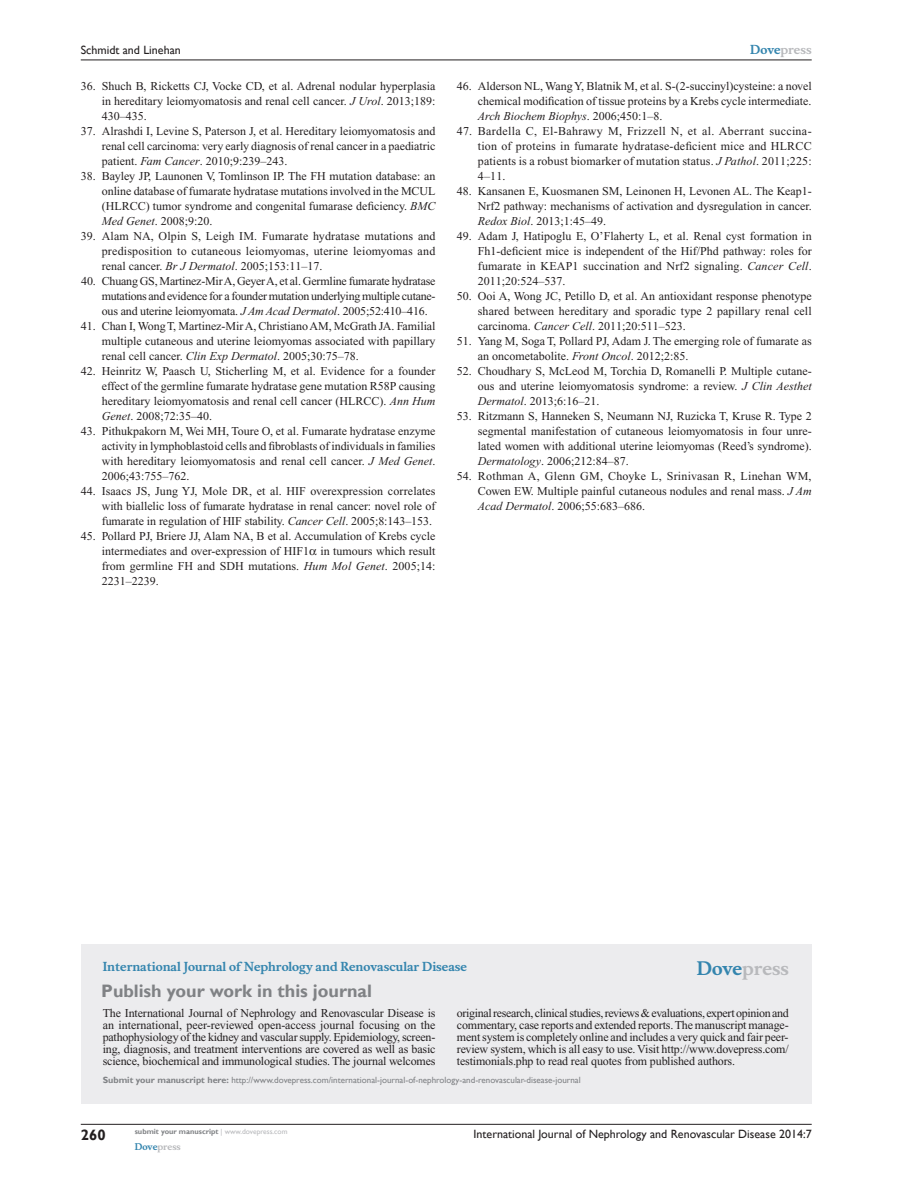
<style>
.page{position:relative;width:918px;height:1188px;background:#fff}
.page>*{position:absolute;margin:0;border:0;box-sizing:border-box;transform-origin:0 0}
.PromBx-H1{font:700 18px "Gill Sans";color:#808285}
.PromBx-Brand{font:700 18px "Musee";color:#b8b9bc}
.t1{font:700 15px "Gill Sans";color:#231f20}
.RefNL2{font:12px/15px "Times New Roman";color:#231f20;text-align:justify}
.PromBx-Tx{font:12px/12px "Times New Roman";letter-spacing:-.015em;color:#231f20;text-align:justify}
.t2{font:12px "Gill Sans";color:#231f20}
.PromBx-JrnlName{font:700 12px "Musee";color:#3485ae}
.t3{font:700 12px "Musee";color:#b8b9bc}
.PromBx-SubmitMssWebA{font:9px "Gill Sans";color:#808285}
.t4{font:700 9px "Musee";color:#b8b9bc}
.t5{font:700 7.5px "Gill Sans";color:#808285}
.s1{font-style:italic}
.s2{color:#3485ae}
.s3{font-weight:700}
.s4{font-weight:400;color:#b8b9bc}
</style>
<div class="page">
<div style="left:81px;top:944px;width:731px;height:159px;background:#ececee"></div>
<hr style="left:81px;top:1124px;width:731px;height:1px;background:#231f20">
<hr style="left:81px;top:60px;width:731px;height:1px;background:#231f20">
<p class="t2" style="left:81px;top:43px;width:102px">Schmidt and Linehan</p>
<p class="RefNL2" style="left:102px;top:79px;width:335px;text-indent:-21px">36. Shuch B, Ricketts CJ, Vocke CD, et al. Adrenal nodular hyperplasia in hereditary leiomyomatosis and renal cell cancer. <span class="s1">J Urol</span>. 2013;189:<br>430–435.</p>
<p class="RefNL2" style="left:102px;top:124px;width:335px;text-indent:-21px">37. Alrashdi I, Levine S, Paterson J, et al. Hereditary leiomyomatosis and renal cell carcinoma: very early diagnosis of renal cancer in a paediatric patient. <span class="s1">Fam Cancer</span>. 2010;9:239–243.</p>
<p class="RefNL2" style="left:102px;top:169px;width:335px;text-indent:-21px">38. Bayley JP, Launonen V, Tomlinson IP. The FH mutation database: an online database of fumarate hydratase mutations involved in the MCUL (HLRCC) tumor syndrome and congenital fumarase deficiency. <span class="s1">BMC Med Genet</span>. 2008;9:20.</p>
<p class="RefNL2" style="left:102px;top:229px;width:335px;text-indent:-21px">39. Alam NA, Olpin S, Leigh IM. Fumarate hydratase mutations and predisposition to cutaneous leiomyomas, uterine leiomyomas and renal cancer. <span class="s1">Br J Dermatol</span>. 2005;153:11–17.</p>
<p class="RefNL2" style="left:102px;top:274px;width:335px;text-indent:-20px">40. Chuang GS, Martinez-Mir A, Geyer A, et al. Germline fumarate hydratase mutations and evidence for a founder mutation underlying multiple cutane&shy;ous and uterine leiomyomata. <span class="s1">J Am Acad Dermatol</span>. 2005;52:410–416.</p>
<p class="RefNL2" style="left:102px;top:319px;width:335px;text-indent:-21px">41. Chan I, Wong T, Martinez-Mir A, Christiano AM, McGrath JA. Familial multiple cutaneous and uterine leiomyomas associated with papillary renal cell cancer. <span class="s1">Clin Exp Dermatol</span>. 2005;30:75–78.</p>
<p class="RefNL2" style="left:102px;top:364px;width:335px;text-indent:-21px">42. Heinritz W, Paasch U, Sticherling M, et al. Evidence for a founder effect of the germline fumarate hydratase gene mutation R58P causing hereditary leiomyomatosis and renal cell cancer (HLRCC). <span class="s1">Ann Hum Genet</span>. 2008;72:35–40.</p>
<p class="RefNL2" style="left:102px;top:424px;width:335px;text-indent:-21px">43. Pithukpakorn M, Wei MH, Toure O, et al. Fumarate hydratase enzyme activity in lymphoblastoid cells and fibroblasts of individuals in families with hereditary leiomyomatosis and renal cell cancer. <span class="s1">J Med Genet</span>.<br>2006;43:755–762.</p>
<p class="RefNL2" style="left:102px;top:484px;width:335px;text-indent:-21px">44. Isaacs JS, Jung YJ, Mole DR, et al. HIF overexpression correlates with biallelic loss of fumarate hydratase in renal cancer: novel role of fumarate in regulation of HIF stability. <span class="s1">Cancer Cell</span>. 2005;8:143–153.</p>
<p class="RefNL2" style="left:102px;top:529px;width:335px;text-indent:-21px">45. Pollard PJ, Briere JJ, Alam NA, B et al. Accumulation of Krebs cycle intermediates and over-expression of HIF1 in tumours which result from germline FH and SDH mutations. <span class="s1">Hum Mol Genet</span>. 2005;14:<br>2231–2239.</p>
<p class="t3" style="left:750px;top:43px;width:63px"><span class="s2">Dove</span>press</p>
<p class="RefNL2" style="left:478px;top:79px;width:335px;text-indent:-21px">46. Alderson NL, Wang Y, Blatnik M, et al. S-(2-succinyl)cysteine: a novel chemical modification of tissue proteins by a Krebs cycle intermediate.<br><span class="s1">Arch Biochem Biophys</span>. 2006;450:1–8.</p>
<p class="RefNL2" style="left:478px;top:124px;width:335px;text-indent:-21px">47. Bardella C, El-Bahrawy M, Frizzell N, et al. Aberrant succina&shy;tion of proteins in fumarate hydratase-deficient mice and HLRCC patients is a robust biomarker of mutation status. <span class="s1">J Pathol</span>. 2011;225:<br>4–11.</p>
<p class="RefNL2" style="left:478px;top:184px;width:335px;text-indent:-21px">48. Kansanen E, Kuosmanen SM, Leinonen H, Levonen AL. The Keap1- Nrf2 pathway: mechanisms of activation and dysregulation in cancer.<br><span class="s1">Redox Biol</span>. 2013;1:45–49.</p>
<p class="RefNL2" style="left:478px;top:229px;width:335px;text-indent:-21px">49. Adam J, Hatipoglu E, O’Flaherty L, et al. Renal cyst formation in Fh1-deficient mice is independent of the Hif/Phd pathway: roles for fumarate in KEAP1 succination and Nrf2 signaling. <span class="s1">Cancer Cell</span>.<br>2011;20:524–537.</p>
<p class="RefNL2" style="left:478px;top:289px;width:335px;text-indent:-21px">50. Ooi A, Wong JC, Petillo D, et al. An antioxidant response phenotype shared between hereditary and sporadic type 2 papillary renal cell carcinoma. <span class="s1">Cancer Cell</span>. 2011;20:511–523.</p>
<p class="RefNL2" style="left:478px;top:334px;width:335px;text-indent:-21px">51. Yang M, Soga T, Pollard PJ, Adam J. The emerging role of fumarate as an oncometabolite. <span class="s1">Front Oncol</span>. 2012;2:85.</p>
<p class="RefNL2" style="left:478px;top:364px;width:335px;text-indent:-21px">52. Choudhary S, McLeod M, Torchia D, Romanelli P. Multiple cutane&shy;ous and uterine leiomyomatosis syndrome: a review. <span class="s1">J Clin Aesthet Dermatol</span>. 2013;6:16–21.</p>
<p class="RefNL2" style="left:478px;top:409px;width:335px;text-indent:-21px">53. Ritzmann S, Hanneken S, Neumann NJ, Ruzicka T, Kruse R. Type 2 segmental manifestation of cutaneous leiomyomatosis in four unre&shy;lated women with additional uterine leiomyomas (Reed’s syndrome).<br><span class="s1">Dermatology</span>. 2006;212:84–87.</p>
<p class="RefNL2" style="left:478px;top:469px;width:335px;text-indent:-21px">54. Rothman A, Glenn GM, Choyke L, Srinivasan R, Linehan WM, Cowen EW. Multiple painful cutaneous nodules and renal mass. <span class="s1">J Am Acad Dermatol</span>. 2006;55:683–686.</p>
<p class="PromBx-JrnlName" style="left:103px;top:959px;width:366px">International Journal of Nephrology and Renovascular Disease</p>
<p class="PromBx-H1" style="left:101px;top:980px;width:272px">Publish your work in this journal</p>
<p class="PromBx-Brand" style="left:697px;top:958px;width:94px"><span class="s2">Dove</span>press</p>
<p class="PromBx-Tx" style="left:103px;top:1007px;width:334px">The International Journal of Nephrology and Renovascular Disease is an international, peer-reviewed open-access journal focusing on the pathophysiology of the kidney and vascular supply. Epidemiology, screen&shy;ing, diagnosis, and treatment interventions are covered as well as basic science, biochemical and immunological studies. The journal welcomes</p>
<p class="PromBx-Tx" style="left:457px;top:1007px;width:334px">original research, clinical studies, reviews &amp; evaluations, expert opinion and commentary, case reports and extended reports. The manuscript manage&shy;ment system is completely online and includes a very quick and fair peer&shy;review system, which is all easy to use. Visit http://www.dovepress.com/ testimonials.php to read real quotes from published authors.</p>
<p class="PromBx-SubmitMssWebA" style="left:103px;top:1075px;width:479px"><span class="s3">Submit your manuscript here:</span> http://www.dovepress.com/international-journal-of-nephrology-and-renovascular-disease-journal</p>
<p class="t1" style="left:81px;top:1126px;width:26px">260</p>
<p class="t5" style="left:135px;top:1127px;width:154px">submit your manuscript <span class="s4">| www.dovepress.com</span></p>
<p class="t4" style="left:135px;top:1141px;width:48px"><span class="s2">Dove</span>press</p>
<p class="t2" style="left:474px;top:1127px;width:340px">International Journal of Nephrology and Renovascular Disease 2014:7</p>
</div>
